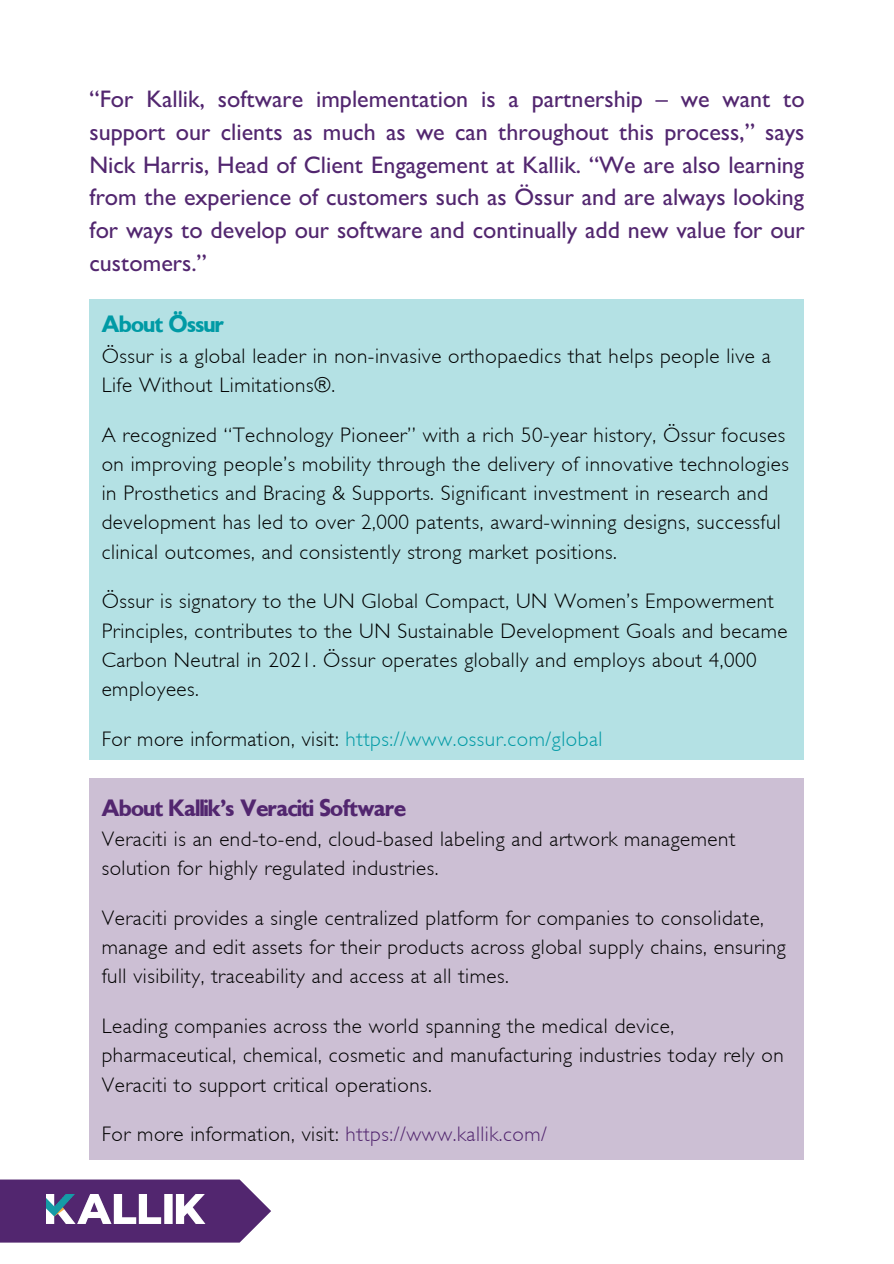
<style>
.page{position:relative;width:894px;height:1264px;background:#fff}
.page>*{position:absolute;margin:0;border:0;box-sizing:border-box;transform-origin:0 0}
.t1{font:500 24px/32.7px "Gill Sans MT Pro";color:#52266f;text-align:justify}
.t2{font:700 24px "Gill Sans";letter-spacing:.005em;color:#52266f}
.t3{font:700 24px "Gill Sans";letter-spacing:.005em;color:#009aa5}
.t4{font:300 21px/29.2px "Gill Sans";letter-spacing:.025em;color:#000}
.t5{font:300 21px "Gill Sans";letter-spacing:.025em;color:#009aa5}
.s1{color:#000}
.s2{color:#52266f}
</style>
<div class="page">
<svg style="left:0;top:1179px;width:271px;height:63px"></svg>
<img style="left:47px;top:1194px;width:158px;height:29px">
<div style="left:89px;top:299px;width:715px;height:460px;background:#b4e1e4"></div>
<div style="left:89px;top:778px;width:715px;height:381px;background:#ccbfd4"></div>
<p class="t1" style="left:89px;top:87px;width:716px">“For Kallik, software implementation is a partnership – we want to support our clients as much as we can throughout this process,” says Nick Harris, Head of Client Engagement at Kallik. “We are also learning from the experience of customers such as Össur and are always looking for ways to develop our software and continually add new value for our customers.”</p>
<p class="t3" style="left:102px;top:315px;width:124px">About Össur</p>
<p class="t4" style="left:102px;top:343px;width:670px">Össur is a global leader in non-invasive orthopaedics that helps people live a<br>Life Without Limitations®.</p>
<p class="t4" style="left:102px;top:422px;width:688px">A recognized “Technology Pioneer” with a rich 50-year history, Össur focuses on improving people’s mobility through the delivery of innovative technologies in Prosthetics and Bracing &amp; Supports. Significant investment in research and development has led to over 2,000 patents, award-winning designs, successful clinical outcomes, and consistently strong market positions.</p>
<p class="t4" style="left:102px;top:589px;width:687px">Össur is signatory to the UN Global Compact, UN Women’s Empowerment Principles, contributes to the UN Sustainable Development Goals and became Carbon Neutral in 2021. Össur operates globally and employs about 4,000 employees.</p>
<p class="t5" style="left:102px;top:731px;width:502px"><span class="s1">For more information, visit:</span> https://www.ossur.com/global</p>
<p class="t2" style="left:102px;top:798px;width:305px">About Kallik's Veraciti Software</p>
<p class="t4" style="left:102px;top:826px;width:635px">Veraciti is an end-to-end, cloud-based labeling and artwork management solution for highly regulated industries.</p>
<p class="t4" style="left:102px;top:905px;width:685px">Veraciti provides a single centralized platform for companies to consolidate, manage and edit assets for their products across global supply chains, ensuring full visibility, traceability and access at all times.</p>
<p class="t4" style="left:102px;top:1013px;width:683px">Leading companies across the world spanning the medical device, pharmaceutical, chemical, cosmetic and manufacturing industries today rely on<br>Veraciti to support critical operations.</p>
<p class="t4" style="left:102px;top:1121px;width:446px">For more information, visit: <span class="s2">https://www.kallik.com/</span></p>
</div>
